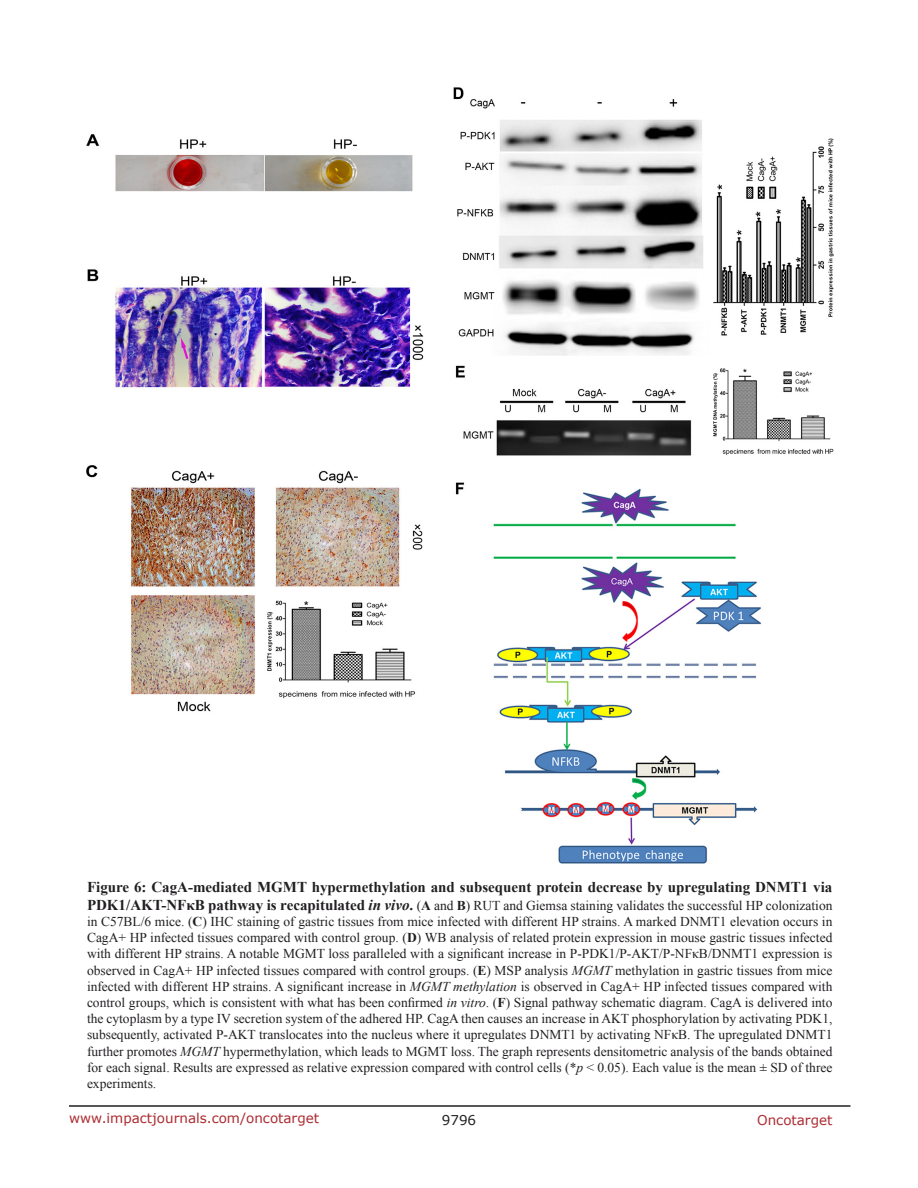
<style>
.page{position:relative;width:918px;height:1188px;background:#fff}
.page>*{position:absolute;margin:0;border:0;box-sizing:border-box;transform-origin:0 0}
.FigureText{font:700 15px "Times New Roman";color:#221f22}
.FigureText-2{font:13.5px/16.2px "Times New Roman";color:#221f22;text-align:justify}
.t1{font:13.5px "Verdana";color:#ac2b31}
.t2{font:13.5px "Verdana";color:#221f22}
.s1{font-weight:700;font-size:15px}
.s2{font-weight:700;font-style:italic;font-size:15px}
.s3{font-weight:700}
.s4{font-style:italic}
</style>
<div class="page">
<hr style="left:69px;top:1105px;width:781px;height:2px;background:#231f20">
<img style="left:86px;top:87px;width:747px;height:776px">
<p class="FigureText" style="left:87px;top:876px;width:747px">Figure 6: CagA-mediated MGMT hypermethylation and subsequent protein decrease by upregulating DNMT1 via</p>
<p class="FigureText-2" style="left:87px;top:897px;width:747px"><span class="s1">PDK1/AKT-NFκB pathway is recapitulated</span> <span class="s2">in vivo</span><span class="s1">.</span> (<span class="s3">A</span> and <span class="s3">B</span>) RUT and Giemsa staining validates the successful HP colonization in C57BL/6 mice. (<span class="s3">C</span>) IHC staining of gastric tissues from mice infected with different HP strains. A marked DNMT1 elevation occurs in CagA+ HP infected tissues compared with control group. (<span class="s3">D</span>) WB analysis of related protein expression in mouse gastric tissues infected with different HP strains. A notable MGMT loss paralleled with a significant increase in P-PDK1/P-AKT/P-NFκB/DNMT1 expression is observed in CagA+ HP infected tissues compared with control groups. (<span class="s3">E</span>) MSP analysis <span class="s4">MGMT</span> methylation in gastric tissues from mice infected with different HP strains. A significant increase in <span class="s4">MGMT methylation</span> is observed in CagA+ HP infected tissues compared with control groups, which is consistent with what has been confirmed <span class="s4">in vitro</span>. (<span class="s3">F</span>) Signal pathway schematic diagram. CagA is delivered into the cytoplasm by a type IV secretion system of the adhered HP. CagA then causes an increase in AKT phosphorylation by activating PDK1, subsequently, activated P-AKT translocates into the nucleus where it upregulates DNMT1 by activating NFκB. The upregulated DNMT1 further promotes <span class="s4">MGMT</span> hypermethylation, which leads to MGMT loss. The graph represents densitometric analysis of the bands obtained for each signal. Results are expressed as relative expression compared with control cells (*<span class="s4">p</span> &lt; 0.05). Each value is the mean ± SD of three experiments.</p>
<p class="t1" style="left:69px;top:1109px;width:252px">www.impactjournals.com/oncotarget</p>
<p class="t2" style="left:442px;top:1111px;width:36px">9796</p>
<p class="t1" style="left:757px;top:1111px;width:77px">Oncotarget</p>
</div>
